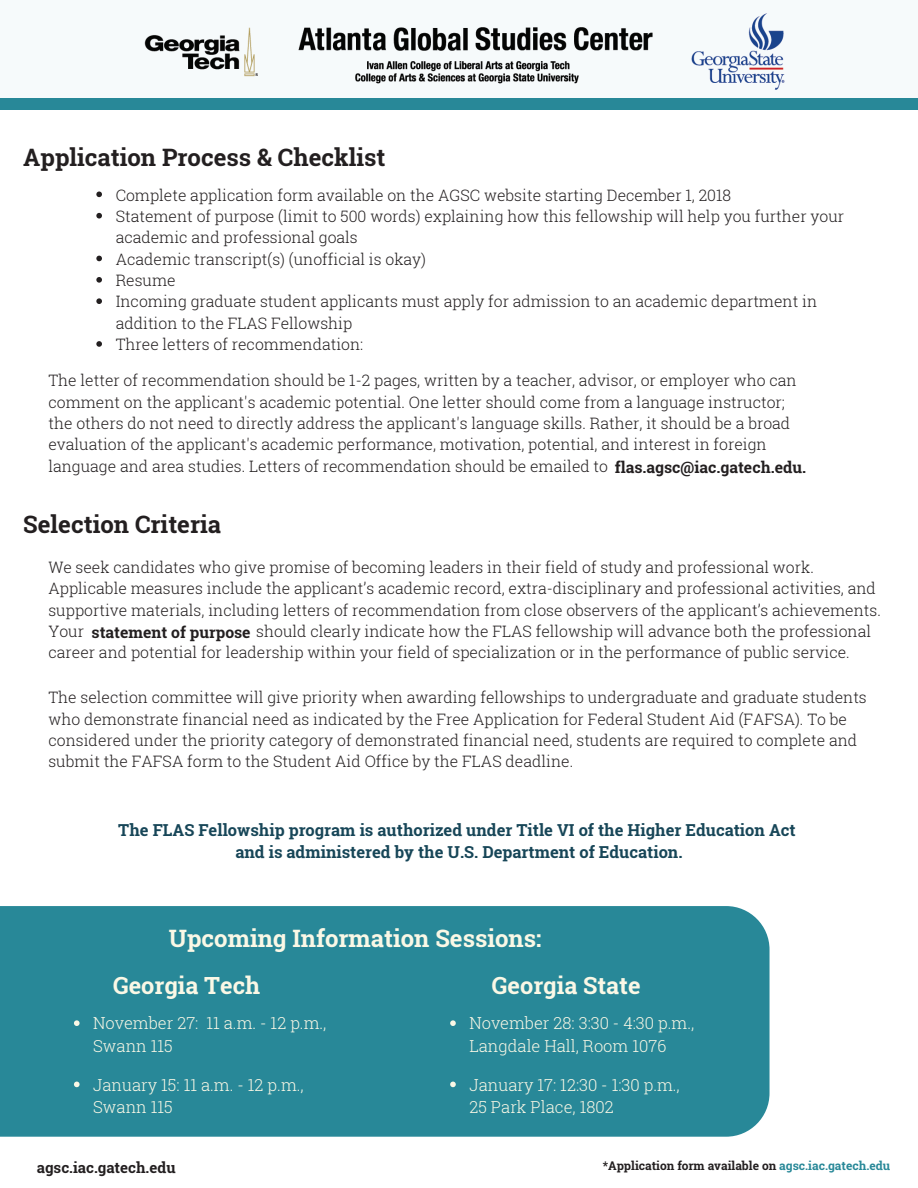
<style>
.page{position:relative;width:918px;height:1188px;background:#fff}
.page>*{position:absolute;margin:0;border:0;box-sizing:border-box;transform-origin:0 0}
.t1{font:700 24px "Roboto Slab";color:#231f20}
.t2{font:700 24px "Roboto Slab";color:#faf8e6}
.t3{font:700 23.7px "Roboto Slab";color:#faf8e6}
.t4{font:300 16.5px/22.5px "Roboto Slab";color:#faf8e6}
.t5{font:700 16.5px/22.5px "Roboto Slab";color:#174658;text-align:center}
.t6{font:300 15.75px/21.3px "Roboto Slab";color:#231f20}
.t7{font:700 15px "Roboto Slab";color:#231f20}
.t8{font:700 12px "Roboto Slab";color:#231f20}
.s1{font-weight:700}
.s2{color:#288898}
</style>
<div class="page">
<svg style="left:96px;top:192px;width:6px;height:5px"></svg>
<svg style="left:96px;top:213px;width:6px;height:6px"></svg>
<svg style="left:96px;top:256px;width:6px;height:5px"></svg>
<svg style="left:96px;top:277px;width:6px;height:6px"></svg>
<svg style="left:96px;top:298px;width:6px;height:6px"></svg>
<svg style="left:96px;top:341px;width:6px;height:6px"></svg>
<div style="left:0;top:0;width:918px;height:106px;background:#f6fafb"></div>
<div style="left:0;top:99px;width:918px;height:11px;background:#288898"></div>
<img style="left:144px;top:13px;width:641px;height:77px">
<div style="left:0;top:906px;width:770px;height:231px;background:#288898"></div>
<svg style="left:74px;top:1020px;width:6px;height:6px"></svg>
<svg style="left:74px;top:1082px;width:6px;height:5px"></svg>
<svg style="left:450px;top:1082px;width:6px;height:5px"></svg>
<svg style="left:450px;top:1020px;width:6px;height:6px"></svg>
<h1 class="t1" style="left:23px;top:141px;width:364px">Application Process &amp; Checklist</h1>
<p class="t6" style="left:116px;top:184px;width:730px">Complete application form available on the AGSC website starting December 1, 2018<br>Statement of purpose (limit to 500 words) explaining how this fellowship will help you further your academic and professional goals<br>Academic transcript(s) (unofficial is okay)<br>Resume<br>Incoming graduate student applicants must apply for admission to an academic department in addition to the FLAS Fellowship<br>Three letters of recommendation:</p>
<p class="t6" style="left:48px;top:370px;width:759px">The letter of recommendation should be 1-2 pages, written by a teacher, advisor, or employer who can comment on the applicant's academic potential. One letter should come from a language instructor; the others do not need to directly address the applicant's language skills. Rather, it should be a broad evaluation of the applicant's academic performance, motivation, potential, and interest in foreign language and area studies. Letters of recommendation should be emailed to <span class="s1">flas.agsc@iac.gatech.edu.</span></p>
<h1 class="t1" style="left:23px;top:507px;width:199px">Selection Criteria</h1>
<p class="t6" style="left:48px;top:556px;width:834px">We seek candidates who give promise of becoming leaders in their field of study and professional work.<br>Applicable measures include the applicant’s academic record, extra-disciplinary and professional activities, and supportive materials, including letters of recommendation from close observers of the applicant’s achievements.<br>Your</p>
<p class="t6" style="left:48px;top:620px;width:824px;text-indent:43px"><span class="s1">statement of purpose</span> should clearly indicate how the FLAS fellowship will advance both the professional career and potential for leadership within your field of specialization or in the performance of public service.</p>
<p class="t6" style="left:48px;top:686px;width:820px">The selection committee will give priority when awarding fellowships to undergraduate and graduate students who demonstrate financial need as indicated by the Free Application for Federal Student Aid (FAFSA). To be considered under the priority category of demonstrated financial need, students are required to complete and submit the FAFSA form to the Student Aid Office by the FLAS deadline.</p>
<p class="t5" style="left:118px;top:818px;width:679px">The FLAS Fellowship program is authorized under Title VI of the Higher Education Act and is administered by the U.S. Department of Education.</p>
<h1 class="t2" style="left:169px;top:922px;width:374px">Upcoming Information Sessions:</h1>
<h2 class="t3" style="left:113px;top:969px;width:149px">Georgia Tech</h2>
<h2 class="t3" style="left:492px;top:969px;width:150px">Georgia State</h2>
<p class="t4" style="left:469px;top:1012px;width:226px">November 28: 3:30 - 4:30 p.m.,<br>Langdale Hall, Room 1076</p>
<p class="t4" style="left:93px;top:1012px;width:235px">November 27: 11 a.m. - 12 p.m.,<br>Swann 115</p>
<p class="t4" style="left:93px;top:1073px;width:212px">January 15: 11 a.m. - 12 p.m.,<br>Swann 115</p>
<p class="t4" style="left:469px;top:1073px;width:212px">January 17: 12:30 - 1:30 p.m.,<br>25 Park Place, 1802</p>
<p class="t7" style="left:37px;top:1157px;width:140px">agsc.iac.gatech.edu</p>
<p class="t8" style="left:603px;top:1157px;width:289px">*Application form available on <span class="s2">agsc.iac.gatech.edu</span></p>
</div>
